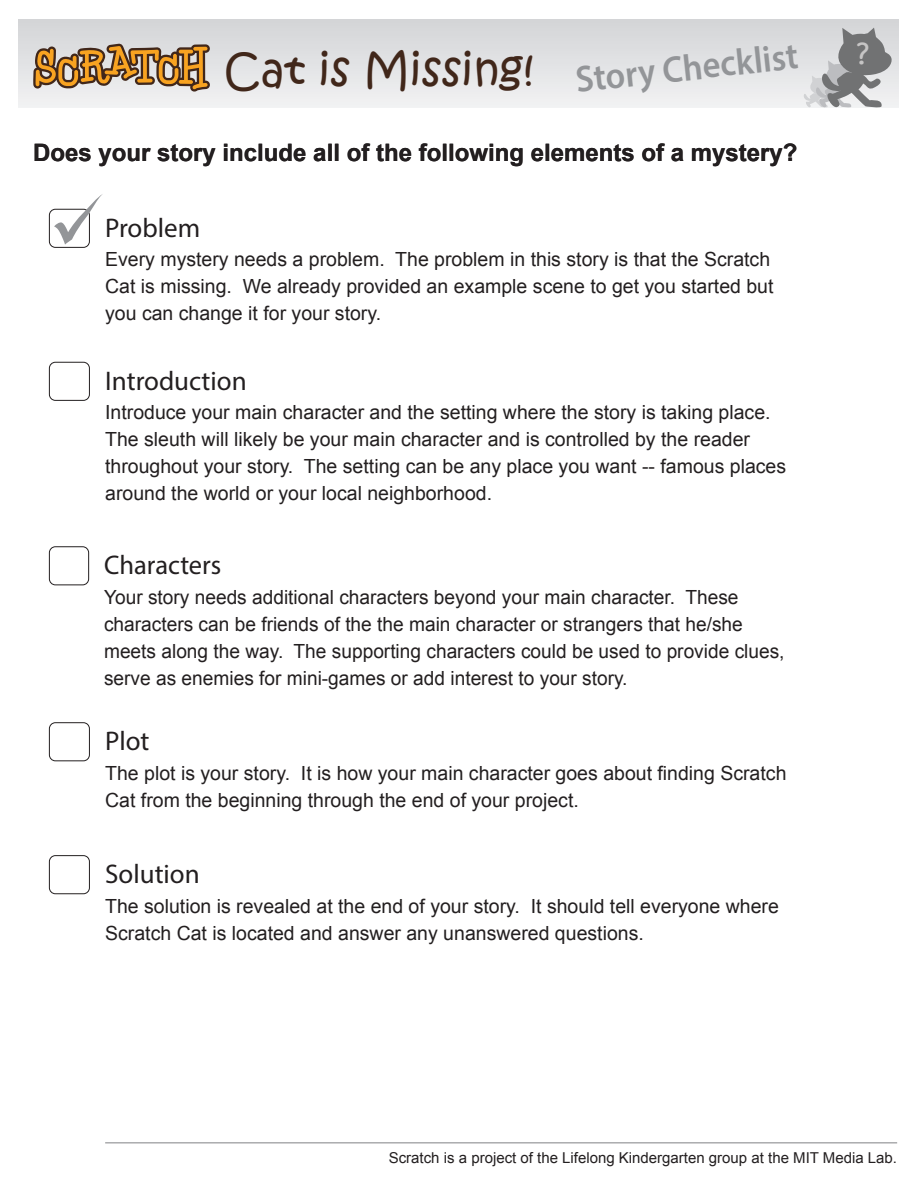
<style>
.page{position:relative;width:918px;height:1188px;background:#fff}
.page>*{position:absolute;margin:0;border:0;box-sizing:border-box;transform-origin:0 0}
.t1{font:43.5px "Kristen ITC";color:#41271a}
.t2{font:600 37.2px "Myriad Pro";color:#939598;scale:.93 1}
.t3{font:31.5px "Kristen ITC";color:#c6c5c5}
.t4{font:27px "Myriad Pro";color:#231f20}
.t5{font:700 24px "Arial";color:#231f20}
.t6{font:19.5px/27px "Arial";color:#231f20}
.t7{font:15px "Arial";color:#231f20}
</style>
<div class="page">
<div style="left:18px;top:19px;width:881px;height:89px;background:linear-gradient(to bottom,#d3d4d6,#f2f2f3)"></div>
<svg style="left:803px;top:28px;width:89px;height:80px;background:#b1b2b3"></svg>
<svg style="left:33px;top:44px;width:177px;height:48px;background:#b4936b"></svg>
<div style="left:49px;top:362px;width:41px;height:39px;border:1px solid #231f20;border-radius:6px"></div>
<div style="left:49px;top:547px;width:40px;height:38px;border:1px solid #231f20;border-radius:6px"></div>
<div style="left:49px;top:723px;width:41px;height:38px;border:1px solid #231f20;border-radius:6px"></div>
<div style="left:49px;top:855px;width:41px;height:39px;border:1px solid #231f20;border-radius:6px"></div>
<div style="left:49px;top:209px;width:41px;height:39px;border:1px solid #231f20;border-radius:6px"></div>
<hr style="left:105px;top:1142px;width:792px;height:1px;background:#808285">
<svg style="left:54px;top:194px;width:49px;height:51px"></svg>
<h1 class="t1" style="left:224px;top:41px;width:311px">Cat is Missing!</h1>
<h2 class="t2" style="left:573px;top:56px;width:242px;rotate:-6deg">Story Checklist</h2>
<p class="t5" style="left:33px;top:136px;width:766px">Does your story include all of the following elements of a mystery?</p>
<h3 class="t4" style="left:105px;top:211px;width:97px">Problem</h3>
<p class="t6" style="left:105px;top:246px;width:670px">Every mystery needs a problem. The problem in this story is that the Scratch<br>Cat is missing. We already provided an example scene to get you started but you can change it for your story.</p>
<h3 class="t4" style="left:105px;top:364px;width:143px">Introduction</h3>
<p class="t6" style="left:105px;top:399px;width:683px">Introduce your main character and the setting where the story is taking place.<br>The sleuth will likely be your main character and is controlled by the reader throughout your story. The setting can be any place you want -- famous places around the world or your local neighborhood.</p>
<h3 class="t4" style="left:104px;top:548px;width:119px">Characters</h3>
<p class="t6" style="left:104px;top:584px;width:682px">Your story needs additional characters beyond your main character. These characters can be friends of the the main character or strangers that he/she meets along the way. The supporting characters could be used to provide clues, serve as enemies for mini-games or add interest to your story.</p>
<h3 class="t4" style="left:105px;top:724px;width:46px">Plot</h3>
<p class="t6" style="left:105px;top:759px;width:683px">The plot is your story. It is how your main character goes about finding Scratch<br>Cat from the beginning through the end of your project.</p>
<h3 class="t4" style="left:105px;top:857px;width:96px">Solution</h3>
<p class="t6" style="left:105px;top:892px;width:675px">The solution is revealed at the end of your story. It should tell everyone where<br>Scratch Cat is located and answer any unanswered questions.</p>
<h3 class="t3" style="left:857px;top:32px;width:14px">?</h3>
<p class="t7" style="left:389px;top:1148px;width:510px">Scratch is a project of the Lifelong Kindergarten group at the MIT Media Lab.</p>
</div>
